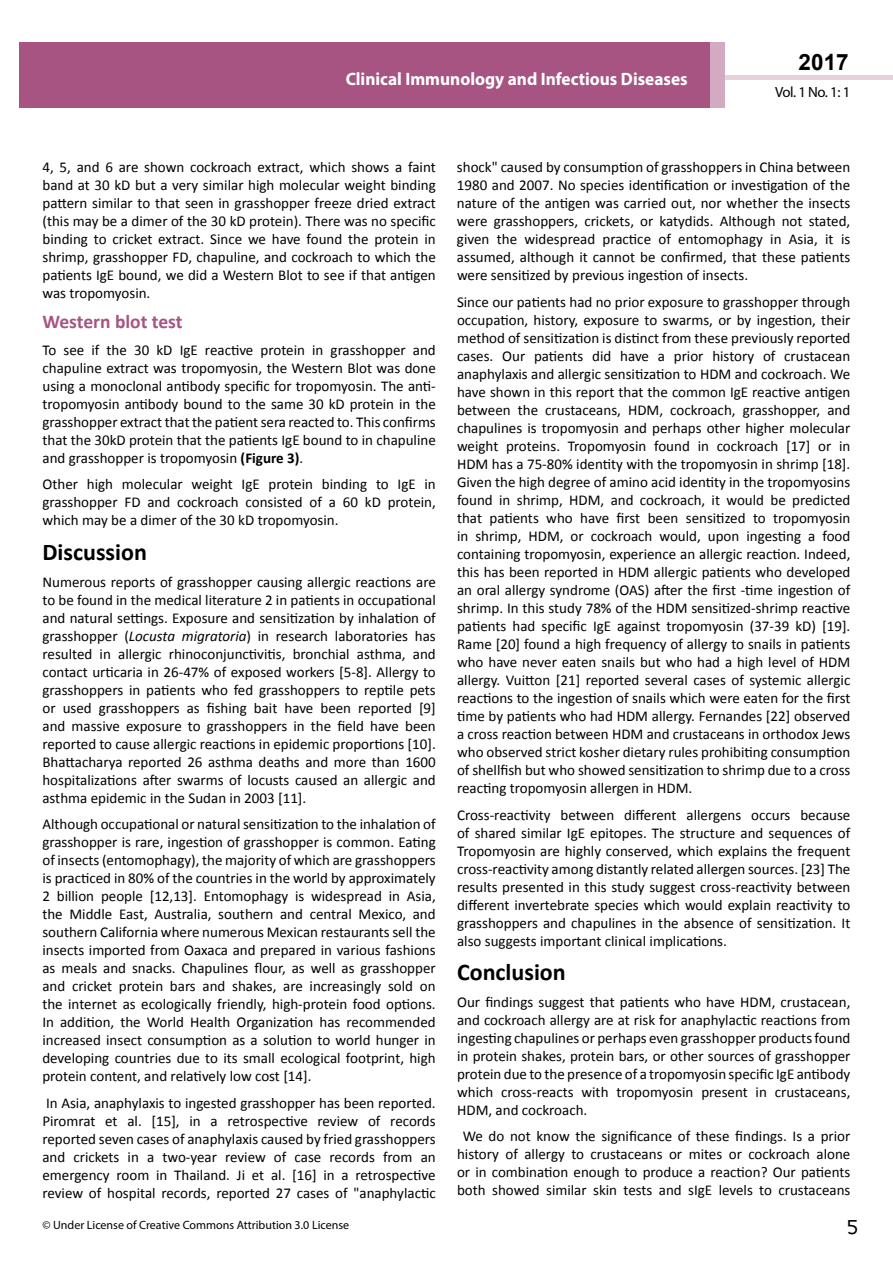
<style>
.page{position:relative;width:893px;height:1263px;background:#fff}
.page>*{position:absolute;margin:0;border:0;box-sizing:border-box;transform-origin:0 0}
.t1{font:25.5px "Tunga";color:#000}
.t2{font:700 24px "Calibri";color:#000}
.t3{font:700 22.5px "Arial";color:#000}
.t4{font:700 19.5px "Calibri";color:#a75483}
.t5{font:700 18px "Myriad Pro";color:#fff;scale:.96 1}
.t6{font:15px/18px "Calibri";color:#000;text-align:justify}
.t7{font:14.85px "Myriad Pro";color:#000}
.t8{font:12px "Myriad Pro";color:#000}
.s1{font-weight:700}
.s2{font-style:italic}
</style>
<div class="page">
<hr style="left:725px;top:75px;width:168px;height:4px;background:#e6d1dd">
<div style="left:709px;top:42px;width:16px;height:66px;background:#d2aac1"></div>
<div style="left:19px;top:42px;width:690px;height:66px;background:#a75483"></div>
<p class="t5" style="left:346px;top:67px;width:358px">Clinical Immunology and Infectious Diseases</p>
<h3 class="t3" style="left:799px;top:47px;width:52px">2017</h3>
<p class="t7" style="left:775px;top:83px;width:77px">Vol. 1 No. 1: 1</p>
<p class="t6" style="left:43px;top:158px;width:395px">4, 5, and 6 are shown cockroach extract, which shows a faint band at 30 kD but a very similar high molecular weight binding pattern similar to that seen in grasshopper freeze dried extract (this may be a dimer of the 30 kD protein). There was no specific binding to cricket extract. Since we have found the protein in shrimp, grasshopper FD, chapuline, and cockroach to which the patients IgE bound, we did a Western Blot to see if that antigen was tropomyosin.</p>
<h3 class="t4" style="left:43px;top:309px;width:142px">Western blot test</h3>
<p class="t6" style="left:43px;top:341px;width:395px">To see if the 30 kD IgE reactive protein in grasshopper and chapuline extract was tropomyosin, the Western Blot was done using a monoclonal antibody specific for tropomyosin. The anti&shy;tropomyosin antibody bound to the same 30 kD protein in the grasshopper extract that the patient sera reacted to. This confirms that the 30kD protein that the patients IgE bound to in chapuline and grasshopper is tropomyosin <span class="s1">(Figure 3)</span>.</p>
<p class="t6" style="left:43px;top:475px;width:395px">Other high molecular weight IgE protein binding to IgE in grasshopper FD and cockroach consisted of a 60 kD protein, which may be a dimer of the 30 kD tropomyosin.</p>
<h2 class="t2" style="left:43px;top:537px;width:106px">Discussion</h2>
<p class="t6" style="left:42px;top:573px;width:395px">Numerous reports of grasshopper causing allergic reactions are to be found in the medical literature 2 in patients in occupational and natural settings. Exposure and sensitization by inhalation of grasshopper (<span class="s2">Locusta migratoria</span>) in research laboratories has resulted in allergic rhinoconjunctivitis, bronchial asthma, and contact urticaria in 26-47% of exposed workers [5-8]. Allergy to grasshoppers in patients who fed grasshoppers to reptile pets or used grasshoppers as fishing bait have been reported [9] and massive exposure to grasshoppers in the field have been reported to cause allergic reactions in epidemic proportions [10].<br>Bhattacharya reported 26 asthma deaths and more than 1600 hospitalizations after swarms of locusts caused an allergic and asthma epidemic in the Sudan in 2003 [11].</p>
<p class="t6" style="left:42px;top:815px;width:395px">Although occupational or natural sensitization to the inhalation of grasshopper is rare, ingestion of grasshopper is common. Eating of insects (entomophagy), the majority of which are grasshoppers is practiced in 80% of the countries in the world by approximately 2 billion people [12,13]. Entomophagy is widespread in Asia, the Middle East, Australia, southern and central Mexico, and southern California where numerous Mexican restaurants sell the insects imported from Oaxaca and prepared in various fashions as meals and snacks. Chapulines flour, as well as grasshopper and cricket protein bars and shakes, are increasingly sold on the internet as ecologically friendly, high-protein food options.<br>In addition, the World Health Organization has recommended increased insect consumption as a solution to world hunger in developing countries due to its small ecological footprint, high protein content, and relatively low cost [14].</p>
<p class="t6" style="left:42px;top:1094px;width:395px">In Asia, anaphylaxis to ingested grasshopper has been reported.<br>Piromrat et al. [15], in a retrospective review of records reported seven cases of anaphylaxis caused by fried grasshoppers and crickets in a two-year review of case records from an emergency room in Thailand. Ji et al. [16] in a retrospective review of hospital records, reported 27 cases of "anaphylactic</p>
<p class="t6" style="left:457px;top:158px;width:395px">shock" caused by consumption of grasshoppers in China between 1980 and 2007. No species identification or investigation of the nature of the antigen was carried out, nor whether the insects were grasshoppers, crickets, or katydids. Although not stated, given the widespread practice of entomophagy in Asia, it is assumed, although it cannot be confirmed, that these patients were sensitized by previous ingestion of insects.</p>
<p class="t6" style="left:457px;top:293px;width:395px">Since our patients had no prior exposure to grasshopper through occupation, history, exposure to swarms, or by ingestion, their method of sensitization is distinct from these previously reported cases. Our patients did have a prior history of crustacean anaphylaxis and allergic sensitization to HDM and cockroach. We have shown in this report that the common IgE reactive antigen between the crustaceans, HDM, cockroach, grasshopper, and chapulines is tropomyosin and perhaps other higher molecular weight proteins. Tropomyosin found in cockroach [17] or in HDM has a 75-80% identity with the tropomyosin in shrimp [18].<br>Given the high degree of amino acid identity in the tropomyosins found in shrimp, HDM, and cockroach, it would be predicted that patients who have first been sensitized to tropomyosin in shrimp, HDM, or cockroach would, upon ingesting a food containing tropomyosin, experience an allergic reaction. Indeed, this has been reported in HDM allergic patients who developed an oral allergy syndrome (OAS) after the first -time ingestion of shrimp. In this study 78% of the HDM sensitized-shrimp reactive patients had specific IgE against tropomyosin (37-39 kD) [19].<br>Rame [20] found a high frequency of allergy to snails in patients who have never eaten snails but who had a high level of HDM allergy. Vuitton [21] reported several cases of systemic allergic reactions to the ingestion of snails which were eaten for the first time by patients who had HDM allergy. Fernandes [22] observed a cross reaction between HDM and crustaceans in orthodox Jews who observed strict kosher dietary rules prohibiting consumption of shellfish but who showed sensitization to shrimp due to a cross reacting tropomyosin allergen in HDM.</p>
<p class="t6" style="left:457px;top:805px;width:395px">Cross-reactivity between different allergens occurs because of shared similar IgE epitopes. The structure and sequences of Tropomyosin are highly conserved, which explains the frequent cross-reactivity among distantly related allergen sources. [23] The results presented in this study suggest cross-reactivity between different invertebrate species which would explain reactivity to grasshoppers and chapulines in the absence of sensitization. It also suggests important clinical implications.</p>
<h2 class="t2" style="left:457px;top:957px;width:110px">Conclusion</h2>
<p class="t6" style="left:457px;top:993px;width:395px">Our findings suggest that patients who have HDM, crustacean, and cockroach allergy are at risk for anaphylactic reactions from ingesting chapulines or perhaps even grasshopper products found in protein shakes, protein bars, or other sources of grasshopper protein due to the presence of a tropomyosin specific IgE antibody which cross-reacts with tropomyosin present in crustaceans, HDM, and cockroach.</p>
<p class="t6" style="left:457px;top:1127px;width:395px;text-align:center">We do not know the significance of these findings. Is a prior history of allergy to crustaceans or mites or cockroach alone or in combination enough to produce a reaction? Our patients both showed similar skin tests and sIgE levels to crustaceans</p>
<p class="t8" style="left:43px;top:1218px;width:308px">© Under License of Creative Commons Attribution 3.0 License</p>
<h1 class="t1" style="left:847px;top:1210px;width:13px">5</h1>
</div>
